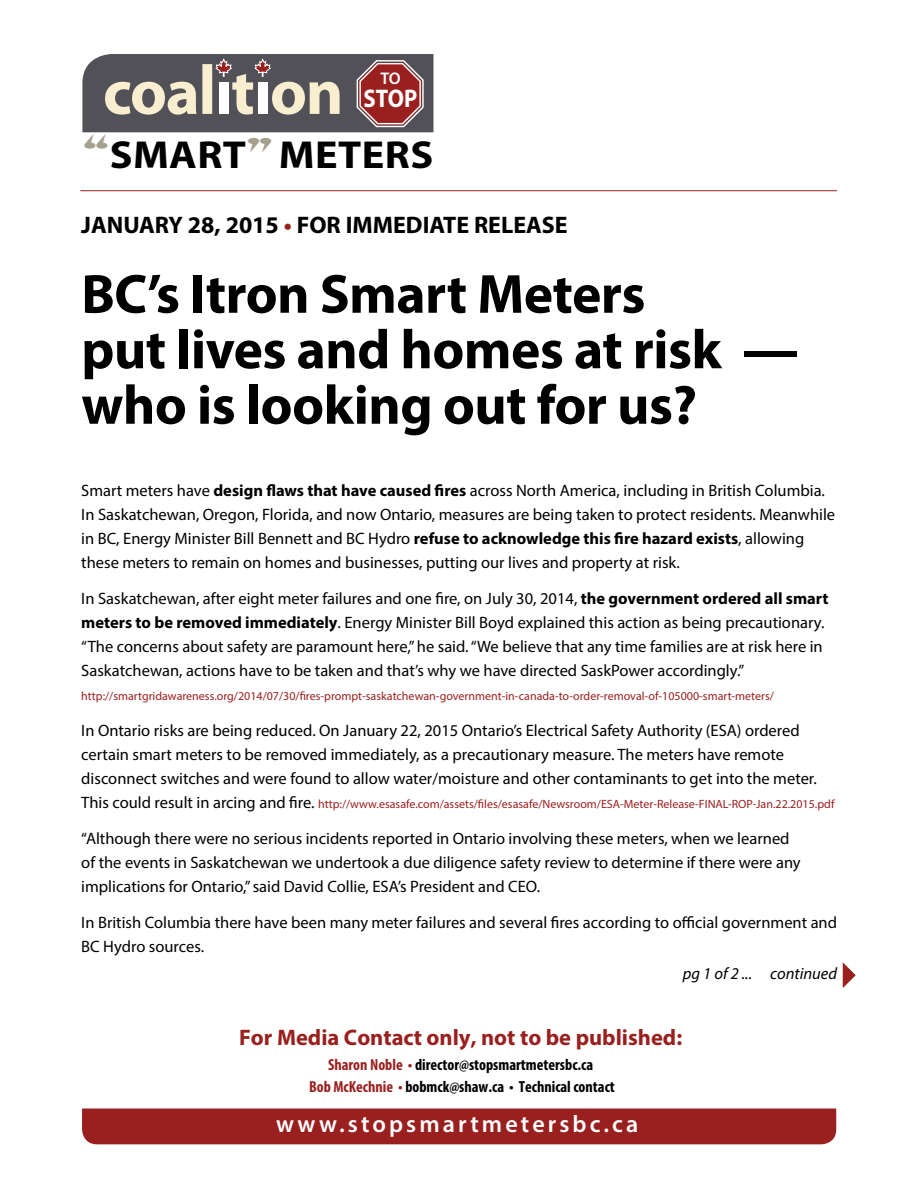
<style>
.page{position:relative;width:918px;height:1188px;background:#fff}
.page>*{position:absolute;margin:0;border:0;box-sizing:border-box;transform-origin:0 0}
.t1{font:700 55.5px/55.5px "Myriad Pro";letter-spacing:-.01em;color:#000}
.t2{font:700 39.15px "Myriad Pro";letter-spacing:.01em;color:#000;scale:1.08 1}
.t3{font:700 25.65px "Myriad Pro";color:#fff;scale:.89 1}
.t4{font:700 24px "Myriad Pro";color:#000}
.t5{font:600 24px "Myriad Pro";letter-spacing:.13em;color:#fff}
.t6{font:700 22.5px "Myriad Pro";color:#9a201f}
.t7{font:600 16.95px "Myriad Pro";color:#fff}
.t8{font:16.5px/24px "Myriad Pro";color:#000}
.t9{font:italic 16.5px "Myriad Pro";color:#000}
.t10{font:700 condensed 16.05px/22.8px "Myriad Pro";color:#000;text-align:center}
.t11{font:12px "Myriad Pro";color:#9a201f}
.s1{font-family:"Snap ITC";font-weight:400;color:#a6a08f}
.s2{color:#9a201f}
.s3{font-weight:700}
.s4{font-size:16.5px;color:#000}
</style>
<div class="page">
<svg style="left:82px;top:54px;width:351px;height:78px;background:#7c6c6b"></svg>
<hr style="left:80px;top:190px;width:757px;height:1px;background:#9a201f">
<div style="left:82px;top:1108px;width:754px;height:36px;background:#9a201f"></div>
<svg style="left:843px;top:962px;width:13px;height:26px"></svg>
<p class="t7" style="left:380px;top:67px;width:22px">to</p>
<h3 class="t3" style="left:364px;top:81px;width:62px">stop</h3>
<h2 class="t2" style="left:82px;top:130px;width:326px"><span class="s1">“</span>Smart<span class="s1">”</span>Meters</h2>
<h3 class="t4" style="left:81px;top:210px;width:290px">JANUARY 28, 2015 <span class="s2">•</span> FOR IMME</h3>
<h3 class="t4" style="left:406px;top:210px;width:38px">DIATE</h3>
<h3 class="t4" style="left:474px;top:210px;width:54px">RELEASE</h3>
<h1 class="t1" style="left:81px;top:264px;width:718px">BC’s Itron Smart Meters<br>put lives and homes at risk — who is looking out for us?</h1>
<p class="t8" style="left:81px;top:478px;width:755px">Smart meters have <span class="s3">design flaws that have caused fires</span> across North America, including in British Columbia.<br>In Saskatchewan, Oregon, Florida, and now Ontario, measures are being taken to protect residents. Meanwhile in BC, Energy Minister Bill Bennett and BC Hydro <span class="s3">refuse to acknowledge this fire hazard exists</span>, allowing these meters to remain on homes and businesses, putting our lives and property at risk.</p>
<p class="t8" style="left:81px;top:586px;width:749px">In Saskatchewan, after eight meter failures and one fire, on July 30, 2014, <span class="s3">the government ordered all smart meters to be removed immediately</span>. Energy Minister Bill Boyd explained this action as being precautionary. “The concerns about safety are paramount here,” he said. “We believe that any time families are at risk here in Saskatchewan, actions have to be taken and that’s why we have directed SaskPower accordingly.”</p>
<p class="t11" style="left:81px;top:688px;width:694px">http://smartgridawareness.org/2014/07/30/fires-prompt-saskatchewan-government-in-canada-to-order-removal-of-105000-smart-meters/</p>
<p class="t8" style="left:81px;top:718px;width:737px">In Ontario risks are being reduced. On January 22, 2015 Ontario’s Electrical Safety Authority (ESA) ordered certain smart meters to be removed immediately, as a precautionary measure. The meters have remote disconnect switches and were found to allow water/moisture and other contaminants to get into the meter.</p>
<p class="t11" style="left:81px;top:796px;width:755px"><span class="s4">This could result in arcing and fire.</span> http://www.esasafe.com/assets/files/esasafe/Newsroom/ESA-Meter-Release-FINAL-ROP-Jan.22.2015.pdf</p>
<p class="t8" style="left:81px;top:826px;width:721px">“Although there were no serious incidents reported in Ontario involving these meters, when we learned of the events in Saskatchewan we undertook a due diligence safety review to determine if there were any implications for Ontario,” said David Collie, ESA’s President and CEO.</p>
<p class="t8" style="left:81px;top:910px;width:757px">In British Columbia there have been many meter failures and several fires according to official government and<br>BC Hydro sources.</p>
<p class="t9" style="left:683px;top:963px;width:156px">pg 1 of 2 ... continued</p>
<h3 class="t6" style="left:239px;top:1023px;width:445px">For media Contact only, not to be published:</h3>
<p class="t10" style="left:309px;top:1052px;width:307px"><span class="s2">Sharon Noble •</span> director@stopsmartmetersbc.ca<br><span class="s2">Bob McKechnie •</span> bobmck@shaw.ca • Technical contact</p>
<h3 class="t5" style="left:276px;top:1108px;width:364px">www.stopsmartmetersbc.ca</h3>
</div>
